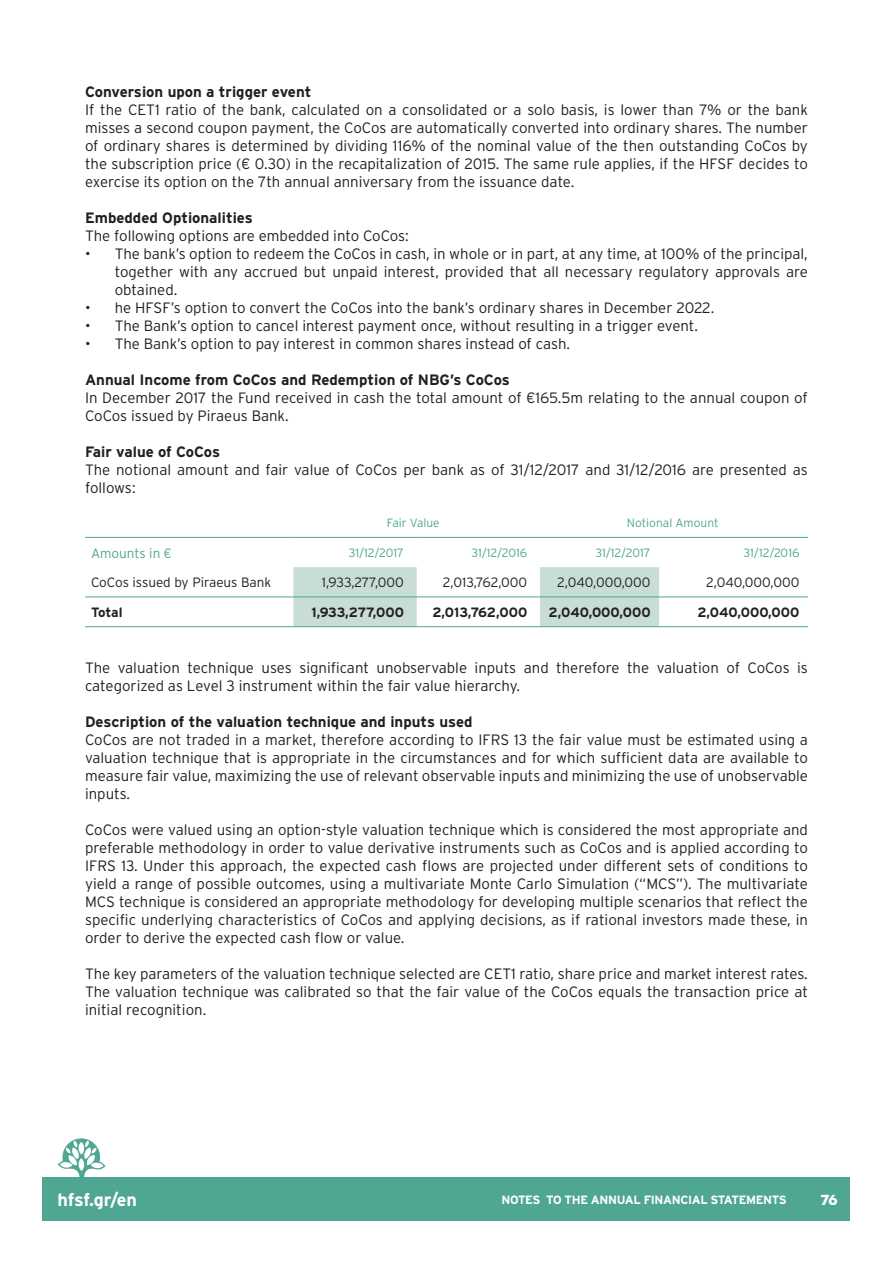
<style>
.page{position:relative;width:893px;height:1263px;background:#fff}
.page>*{position:absolute;margin:0;border:0;box-sizing:border-box;transform-origin:0 0}
.t1{font:700 18px "Interstate GR";letter-spacing:-.01em;color:#fff}
.t2{font:300 15px/18px "Interstate GR";color:#231f20;text-align:justify}
.t3{font:700 15px "Interstate GR";color:#231f20}
.t4{font:15px "Neutraface Two Disp Greek Titl";color:#fff}
.t5{font:300 13.5px "Interstate GR";color:#231f20}
.t6{font:700 13.5px "Interstate GR";color:#231f20}
.t7{font:300 13.5px "Interstate GR";color:#4ea693}
.t8{font:300 12px "Interstate GR";color:#4ea693}
.t9{font:700 12px "Interstate GR";letter-spacing:-.03em;color:#fff}
</style>
<div class="page">
<div style="left:43px;top:1177px;width:807px;height:43px;background:#4ea693"></div>
<svg style="left:58px;top:1138px;width:47px;height:39px"></svg>
<svg style="left:293px;top:567px;width:366px;height:59px"></svg>
<hr style="left:85px;top:537px;width:208px;height:1px;background:#4ea693">
<hr style="left:293px;top:537px;width:124px;height:1px;background:#4ea693">
<hr style="left:417px;top:537px;width:123px;height:1px;background:#4ea693">
<hr style="left:540px;top:537px;width:119px;height:1px;background:#4ea693">
<hr style="left:659px;top:537px;width:149px;height:1px;background:#4ea693">
<hr style="left:85px;top:626px;width:208px;height:1px;background:#4ea693">
<hr style="left:293px;top:626px;width:124px;height:1px;background:#4ea693">
<hr style="left:417px;top:626px;width:123px;height:1px;background:#4ea693">
<hr style="left:540px;top:626px;width:119px;height:1px;background:#4ea693">
<hr style="left:659px;top:626px;width:149px;height:1px;background:#4ea693">
<hr style="left:85px;top:596px;width:208px;height:1px;background:#4ea693">
<hr style="left:293px;top:596px;width:124px;height:1px;background:#4ea693">
<hr style="left:417px;top:596px;width:123px;height:1px;background:#4ea693">
<hr style="left:540px;top:596px;width:119px;height:1px;background:#4ea693">
<hr style="left:659px;top:596px;width:149px;height:1px;background:#4ea693">
<p class="t3" style="left:85px;top:83px;width:228px">Conversion upon a trigger event</p>
<p class="t2" style="left:85px;top:101px;width:724px">If the CET1 ratio of the bank, calculated on a consolidated or a solo basis, is lower than 7% or the bank misses a second coupon payment, the CoCos are automatically converted into ordinary shares. The number of ordinary shares is determined by dividing 116% of the nominal value of the then outstanding CoCos by the subscription price (€ 0.30) in the recapitalization of 2015. The same rule applies, if the HFSF decides to exercise its option on the 7th annual anniversary from the issuance date.</p>
<p class="t3" style="left:85px;top:209px;width:169px">Embedded Optionalities</p>
<p class="t2" style="left:85px;top:227px;width:325px">The following options are embedded into CoCos:</p>
<p class="t2" style="left:115px;top:245px;width:695px;text-indent:-30px">• The bank’s option to redeem the CoCos in cash, in whole or in part, at any time, at 100% of the principal, together with any accrued but unpaid interest, provided that all necessary regulatory approvals are obtained.</p>
<p class="t2" style="left:85px;top:299px;width:631px">• he HFSF’s option to convert the CoCos into the bank’s ordinary shares in December 2022.</p>
<p class="t2" style="left:85px;top:317px;width:614px">• The Bank’s option to cancel interest payment once, without resulting in a trigger event.</p>
<p class="t2" style="left:85px;top:335px;width:487px">• The Bank’s option to pay interest in common shares instead of cash.</p>
<p class="t3" style="left:85px;top:371px;width:426px">Annual Income from CoCos and Redemption of NBG’s CoCos</p>
<p class="t2" style="left:85px;top:389px;width:724px">In December 2017 the Fund received in cash the total amount of €165.5m relating to the annual coupon of<br>CoCos issued by Piraeus Bank.</p>
<p class="t3" style="left:85px;top:443px;width:137px">Fair value of CoCos</p>
<p class="t2" style="left:85px;top:461px;width:724px">The notional amount and fair value of CoCos per bank as of 31/12/2017 and 31/12/2016 are presented as follows:</p>
<p class="t8" style="left:387px;top:516px;width:54px">Fair Value</p>
<p class="t8" style="left:627px;top:516px;width:93px">Notional Amount</p>
<p class="t7" style="left:91px;top:545px;width:82px">Amounts in €</p>
<p class="t8" style="left:349px;top:546px;width:57px">31/12/2017</p>
<p class="t8" style="left:471px;top:546px;width:57px">31/12/2016</p>
<p class="t8" style="left:595px;top:546px;width:57px">31/12/2017</p>
<p class="t8" style="left:743px;top:546px;width:57px">31/12/2016</p>
<p class="t5" style="left:91px;top:575px;width:182px">CoCos issued by Piraeus Bank</p>
<p class="t5" style="left:322px;top:575px;width:84px">1,933,277,000</p>
<p class="t5" style="left:443px;top:575px;width:86px">2,013,762,000</p>
<p class="t5" style="left:557px;top:575px;width:95px">2,040,000,000</p>
<p class="t5" style="left:706px;top:575px;width:95px">2,040,000,000</p>
<p class="t6" style="left:91px;top:605px;width:33px">Total</p>
<p class="t6" style="left:312px;top:605px;width:94px">1,933,277,000</p>
<p class="t6" style="left:432px;top:605px;width:96px">2,013,762,000</p>
<p class="t6" style="left:549px;top:605px;width:104px">2,040,000,000</p>
<p class="t6" style="left:697px;top:605px;width:104px">2,040,000,000</p>
<p class="t2" style="left:85px;top:659px;width:724px">The valuation technique uses significant unobservable inputs and therefore the valuation of CoCos is categorized as Level 3 instrument within the fair value hierarchy.</p>
<p class="t3" style="left:85px;top:713px;width:389px">Description of the valuation technique and inputs used</p>
<p class="t2" style="left:85px;top:731px;width:724px">CoCos are not traded in a market, therefore according to IFRS 13 the fair value must be estimated using a valuation technique that is appropriate in the circumstances and for which sufficient data are available to measure fair value, maximizing the use of relevant observable inputs and minimizing the use of unobservable inputs.</p>
<p class="t2" style="left:85px;top:821px;width:724px">CoCos were valued using an option-style valuation technique which is considered the most appropriate and preferable methodology in order to value derivative instruments such as CoCos and is applied according to IFRS 13. Under this approach, the expected cash flows are projected under different sets of conditions to yield a range of possible outcomes, using a multivariate Monte Carlo Simulation (“MCS”). The multivariate MCS technique is considered an appropriate methodology for developing multiple scenarios that reflect the specific underlying characteristics of CoCos and applying decisions, as if rational investors made these, in order to derive the expected cash flow or value.</p>
<p class="t2" style="left:85px;top:965px;width:724px">The key parameters of the valuation technique selected are CET1 ratio, share price and market interest rates.<br>The valuation technique was calibrated so that the fair value of the CoCos equals the transaction price at initial recognition.</p>
<p class="t1" style="left:58px;top:1190px;width:81px">hfsf.gr/en</p>
<p class="t4" style="left:821px;top:1190px;width:18px">76</p>
<p class="t9" style="left:502px;top:1193px;width:287px">NOTES TO THE ANNUAL FINANCIAL STATEMENTS</p>
</div>
